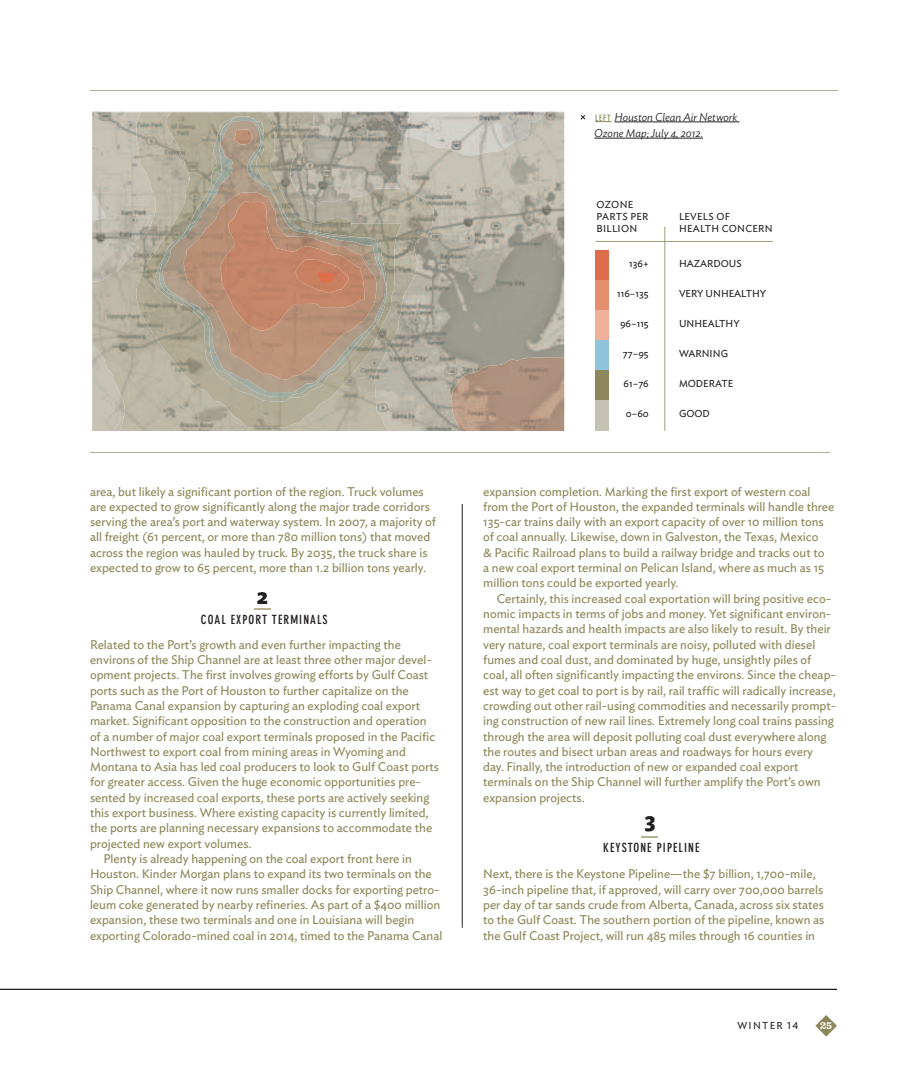
<style>
.page{position:relative;width:900px;height:1080px;background:#fff}
.page>*{position:absolute;margin:0;border:0;box-sizing:border-box;transform-origin:0 0}
.t1{font:700 22.5px "Ideal Sans";color:#231f20}
.t2{font:12.5px/15.4px "Ideal Sans";color:#8d885b}
.t3{font:700 condensed 12.5px "DIN Neuzeit Grotesk";letter-spacing:.085em;color:#231f20}
.t4{font:italic 300 11.25px/16.2px "Ideal Sans";color:#231f20}
.t5{font:700 10.62px "Sentinel";color:#fff}
.t6{font:10px "Ideal Sans";color:#231f20}
.t7{font:10px/12px "Ideal Sans";letter-spacing:.025em;color:#231f20}
.t8{font:10px "Ideal Sans";letter-spacing:.12em;color:#231f20}
.s1{font-family:"DIN Neuzeit Grotesk";font-weight:700;font-style:normal;font-stretch:condensed;font-size:8.75px;color:#8d885b}
</style>
<div class="page">
<hr style="left:462px;top:504px;width:1px;height:424px;background:#231f20">
<hr style="left:90px;top:90px;width:747px;height:1px;background:#b4b091">
<svg style="left:255px;top:608px;width:16px;height:1px"></svg>
<hr style="left:90px;top:452px;width:740px;height:1px;background:#b5b193">
<hr style="left:0;top:989px;width:837px;height:1px;background:#231f20">
<svg style="left:815px;top:1015px;width:22px;height:22px"></svg>
<img style="left:433px;top:189px;width:131px;height:242px">
<img style="left:546px;top:112px;width:18px;height:77px">
<img style="left:433px;top:112px;width:113px;height:108px">
<img style="left:92px;top:112px;width:341px;height:319px">
<img style="left:136px;top:112px;width:266px;height:316px">
<img style="left:155px;top:116px;width:232px;height:285px">
<img style="left:159px;top:117px;width:228px;height:280px">
<img style="left:162px;top:121px;width:223px;height:271px">
<img style="left:184px;top:192px;width:192px;height:188px">
<img style="left:221px;top:202px;width:144px;height:129px">
<img style="left:234px;top:129px;width:18px;height:15px">
<img style="left:295px;top:260px;width:54px;height:33px">
<img style="left:452px;top:357px;width:112px;height:74px">
<svg style="left:317px;top:273px;width:17px;height:10px"></svg>
<div style="left:596px;top:250px;width:13px;height:30px;background:#dc6e4c"></div>
<div style="left:596px;top:280px;width:13px;height:30px;background:#e58e6f"></div>
<div style="left:596px;top:310px;width:13px;height:31px;background:#eeb096"></div>
<div style="left:596px;top:341px;width:13px;height:30px;background:#8ec5dd"></div>
<div style="left:596px;top:371px;width:13px;height:30px;background:#8d885b"></div>
<div style="left:596px;top:401px;width:13px;height:30px;background:#c3c2b3"></div>
<hr style="left:665px;top:227px;width:1px;height:204px;background:#9e9b75">
<hr style="left:596px;top:241px;width:177px;height:1px;background:#9e9b75">
<svg style="left:595px;top:121px;width:17px;height:1px"></svg>
<hr style="left:614px;top:122px;width:125px;height:1px;background:#231f20">
<hr style="left:594px;top:138px;width:109px;height:1px;background:#231f20">
<svg style="left:580px;top:114px;width:6px;height:6px"></svg>
<svg style="left:642px;top:836px;width:16px;height:2px"></svg>
<p class="t2" style="left:90px;top:485px;width:348px">area, but likely a significant portion of the region. Truck volumes are expected to grow significantly along the major trade corridors serving the area’s port and waterway system. In 2007, a majority of all freight (61 percent, or more than 780 million tons) that moved across the region was hauled by truck. By 2035, the truck share is expected to grow to 65 percent, more than 1.2 billion tons yearly.</p>
<h1 class="t1" style="left:257px;top:587px;width:13px">2</h1>
<p class="t3" style="left:201px;top:614px;width:128px">COAL EXPORT TERMINALS</p>
<p class="t2" style="left:90px;top:638px;width:312px">Related to the Port’s growth and even further impacting the</p>
<p class="t2" style="left:90px;top:653px;width:343px">environs of the Ship Channel are at least three other major devel-</p>
<p class="t2" style="left:90px;top:668px;width:340px">opment projects. The first involves growing efforts by Gulf Coast</p>
<p class="t2" style="left:90px;top:684px;width:320px">ports such as the Port of Houston to further capitalize on the</p>
<p class="t2" style="left:90px;top:699px;width:332px">Panama Canal expansion by capturing an exploding coal export</p>
<p class="t2" style="left:90px;top:714px;width:338px">market. Significant opposition to the construction and operation</p>
<p class="t2" style="left:90px;top:730px;width:347px">of a number of major coal export terminals proposed in the Pacific</p>
<p class="t2" style="left:90px;top:745px;width:317px">Northwest to export coal from mining areas in Wyoming and</p>
<p class="t2" style="left:90px;top:760px;width:350px">Montana to Asia has led coal producers to look to Gulf Coast ports</p>
<p class="t2" style="left:90px;top:776px;width:333px">for greater access. Given the huge economic opportunities pre-</p>
<p class="t2" style="left:90px;top:791px;width:341px">sented by increased coal exports, these ports are actively seeking</p>
<p class="t2" style="left:90px;top:806px;width:340px">this export business. Where existing capacity is currently limited,</p>
<p class="t2" style="left:90px;top:822px;width:344px">the ports are planning necessary expansions to accommodate the</p>
<p class="t2" style="left:90px;top:837px;width:163px">projected new export volumes.</p>
<p class="t2" style="left:104px;top:852px;width:310px">Plenty is already happening on the coal export front here in</p>
<p class="t2" style="left:90px;top:867px;width:343px">Houston. Kinder Morgan plans to expand its two terminals on the</p>
<p class="t2" style="left:90px;top:883px;width:351px">Ship Channel, where it now runs smaller docks for exporting petro-</p>
<p class="t2" style="left:90px;top:898px;width:352px">leum coke generated by nearby refineries. As part of a $400 million</p>
<p class="t2" style="left:90px;top:913px;width:326px">expansion, these two terminals and one in Louisiana will begin</p>
<p class="t2" style="left:90px;top:929px;width:354px">exporting Colorado-mined coal in 2014, timed to the Panama Canal</p>
<p class="t4" style="left:594px;top:110px;width:145px"><span class="s1">LEFT</span> Houston Clean Air Network<br>Ozone Map; July 4, 2012.</p>
<p class="t7" style="left:597px;top:199px;width:53px">OZONE<br>PARTS PER<br>BILLION</p>
<p class="t7" style="left:679px;top:211px;width:95px">LEVELS OF<br>HEALTH CONCERN</p>
<p class="t6" style="left:679px;top:259px;width:64px">HAZARDOUS</p>
<p class="t6" style="left:617px;top:289px;width:33px">116–135</p>
<p class="t6" style="left:679px;top:289px;width:89px">VERY UNHEALTHY</p>
<p class="t6" style="left:620px;top:320px;width:30px">96–115</p>
<p class="t6" style="left:679px;top:320px;width:62px">UNHEALTHY</p>
<p class="t6" style="left:623px;top:350px;width:27px">77–95</p>
<p class="t6" style="left:679px;top:350px;width:50px">WARNING</p>
<p class="t6" style="left:624px;top:380px;width:27px">61–76</p>
<p class="t6" style="left:679px;top:380px;width:56px">MODERATE</p>
<p class="t6" style="left:626px;top:410px;width:24px">0–60</p>
<p class="t6" style="left:679px;top:410px;width:32px">GOOD</p>
<p class="t6" style="left:629px;top:259px;width:21px">136+</p>
<p class="t2" style="left:483px;top:485px;width:353px">expansion completion. Marking the first export of western coal from the Port of Houston, the expanded terminals will handle three 135-car trains daily with an export capacity of over 10 million tons of coal annually. Likewise, down in Galveston, the Texas, Mexico<br>&amp; Pacific Railroad plans to build a railway bridge and tracks out to<br>a new coal export terminal on Pelican Island, where as much as 15 million tons could be exported yearly.</p>
<p class="t2" style="left:483px;top:592px;width:355px;text-indent:13px">Certainly, this increased coal exportation will bring positive eco&shy;nomic impacts in terms of jobs and money. Yet significant environ&shy;mental hazards and health impacts are also likely to result. By their very nature, coal export terminals are noisy, polluted with diesel fumes and coal dust, and dominated by huge, unsightly piles of coal, all often significantly impacting the environs. Since the cheap&shy;est way to get coal to port is by rail, rail traffic will radically increase, crowding out other rail-using commodities and necessarily prompt&shy;ing construction of new rail lines. Extremely long coal trains passing through the area will deposit polluting coal dust everywhere along the routes and bisect urban areas and roadways for hours every day. Finally, the introduction of new or expanded coal export terminals on the Ship Channel will further amplify the Port’s own expansion projects.</p>
<h1 class="t1" style="left:645px;top:812px;width:12px">3</h1>
<p class="t3" style="left:603px;top:842px;width:98px">KEYSTONE PIPELINE</p>
<p class="t2" style="left:483px;top:867px;width:343px">Next, there is the Keystone Pipeline—the $7 billion, 1,700-mile, 36-inch pipeline that, if approved, will carry over 700,000 barrels per day of tar sands crude from Alberta, Canada, across six states to the Gulf Coast. The southern portion of the pipeline, known as the Gulf Coast Project, will run 485 miles through 16 counties in</p>
<p class="t8" style="left:738px;top:1021px;width:62px">WINTER 14</p>
<p class="t5" style="left:820px;top:1021px;width:14px">25</p>
</div>
